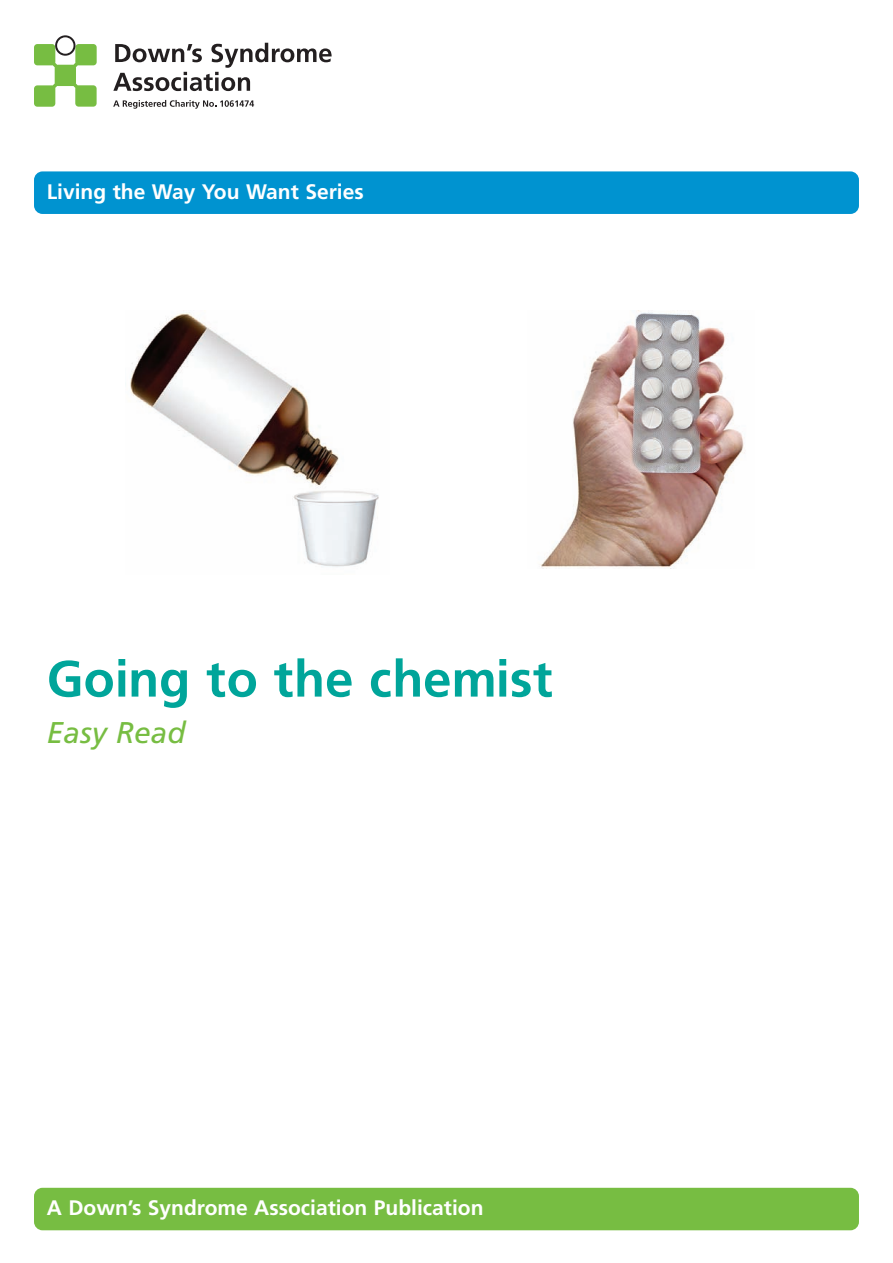
<style>
.page{position:relative;width:893px;height:1263px;background:#fff}
.page>*{position:absolute;margin:0;border:0;box-sizing:border-box;transform-origin:0 0}
.t1{font:700 51px "Frutiger";color:#00a59a}
.t2{font:italic 30px "Frutiger";color:#77bd42}
.t3{font:700 21px "Frutiger";color:#fff}
</style>
<div class="page">
<svg style="left:34px;top:35px;width:63px;height:72px"></svg>
<svg style="left:113px;top:43px;width:219px;height:48px"></svg>
<svg style="left:113px;top:100px;width:141px;height:9px"></svg>
<div style="left:34px;top:1188px;width:825px;height:42px;background:#77bd42;border-radius:9px"></div>
<div style="left:34px;top:171px;width:825px;height:43px;background:#0093d0;border-radius:9px"></div>
<img style="left:130px;top:312px;width:249px;height:255px">
<img style="left:540px;top:310px;width:205px;height:258px">
<p class="t3" style="left:47px;top:183px;width:318px">Living the Way You Want Series</p>
<h1 class="t1" style="left:47px;top:658px;width:507px">Going to the chemist</h1>
<h2 class="t2" style="left:47px;top:720px;width:141px">Easy Read</h2>
<p class="t3" style="left:47px;top:1200px;width:438px">A Down’s Syndrome Association Publication</p>
</div>
